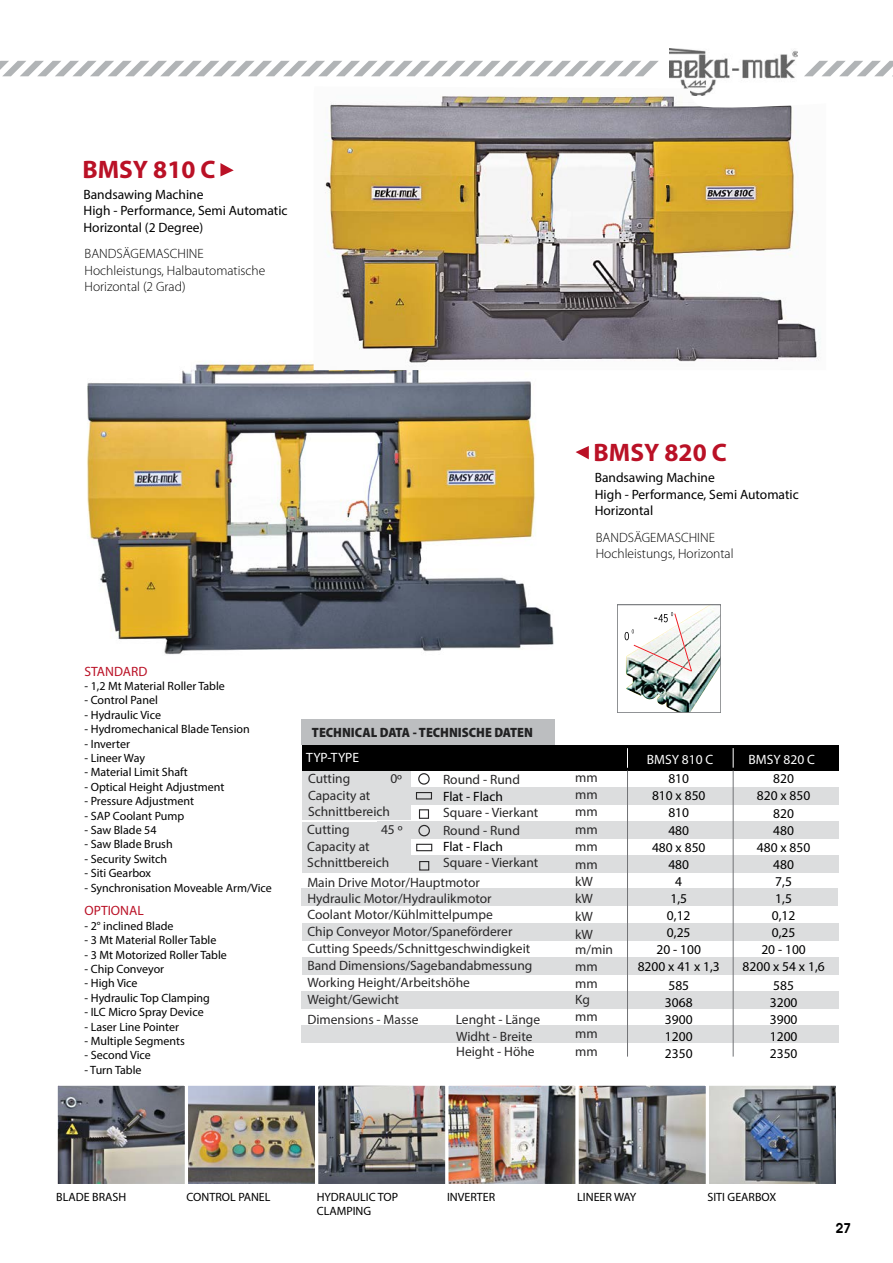
<style>
.page{position:relative;width:893px;height:1263px;background:#fff}
.page>*{position:absolute;margin:0;border:0;box-sizing:border-box;transform-origin:0 0}
.t1{font:700 25.35px "Myriad Pro";color:#ba1126}
.t2{font:13.5px/17.5px "Myriad Pro";color:#292829}
.t3{font:13.5px/17.1px "Myriad Pro";color:#000}
.t4{font:300 13.5px/16.2px "Myriad Pro";color:#000}
.t5{font:900 semi-condensed 13.5px "Myriad Pro";color:#222223}
.t6{font:13.5px "Myriad Pro";color:#fff}
.t7{font:13.5px "Myriad Pro";color:#ba1126}
.t8{font:700 13.5px "Avalon";color:#000}
.t9{font:12px/14.4px "Myriad Pro";color:#000}
</style>
<div class="page">
<svg style="left:0;top:61px;width:659px;height:15px"></svg>
<svg style="left:804px;top:61px;width:89px;height:15px"></svg>
<img style="left:670px;top:48px;width:127px;height:38px">
<img style="left:87px;top:361px;width:467px;height:294px">
<img style="left:314px;top:86px;width:507px;height:284px">
<img style="left:626px;top:607px;width:92px;height:103px">
<div style="left:617px;top:604px;width:104px;height:109px;border:2px solid #808285"></div>
<svg style="left:625px;top:612px;width:68px;height:71px"></svg>
<svg style="left:717px;top:279px;width:10px;height:11px"></svg>
<svg style="left:220px;top:163px;width:14px;height:13px"></svg>
<svg style="left:576px;top:446px;width:13px;height:13px"></svg>
<div style="left:302px;top:771px;width:109px;height:101px;background:#dcddde"></div>
<hr style="left:302px;top:820px;width:109px;height:2px;background:#fff">
<div style="left:379px;top:788px;width:459px;height:17px;background:#dcddde"></div>
<div style="left:377px;top:822px;width:461px;height:17px;background:#dcddde"></div>
<div style="left:379px;top:856px;width:459px;height:17px;background:#dcddde"></div>
<div style="left:301px;top:889px;width:537px;height:17px;background:#dcddde"></div>
<div style="left:302px;top:924px;width:536px;height:17px;background:#dcddde"></div>
<div style="left:302px;top:958px;width:536px;height:17px;background:#dcddde"></div>
<div style="left:301px;top:992px;width:537px;height:17px;background:#dcddde"></div>
<div style="left:301px;top:1026px;width:537px;height:17px;background:#dcddde"></div>
<div style="left:302px;top:745px;width:536px;height:26px;background:#000"></div>
<div style="left:416px;top:792px;width:16px;height:7px;border:1px solid #292829"></div>
<div style="left:419px;top:809px;width:10px;height:10px;border:1px solid #292829"></div>
<div style="left:418px;top:773px;width:12px;height:12px;border:1px solid #292829;border-radius:50%"></div>
<div style="left:416px;top:844px;width:16px;height:7px;border:1px solid #292829"></div>
<div style="left:419px;top:861px;width:10px;height:9px;border:1px solid #292829"></div>
<div style="left:418px;top:825px;width:12px;height:11px;border:1px solid #292829;border-radius:50%"></div>
<hr style="left:627px;top:770px;width:1px;height:286px;background:#717275">
<hr style="left:733px;top:770px;width:1px;height:286px;background:#717275">
<div style="left:301px;top:720px;width:253px;height:25px;background:#bcbec0"></div>
<svg style="left:627px;top:748px;width:1px;height:20px"></svg>
<svg style="left:733px;top:748px;width:1px;height:20px"></svg>
<img style="left:59px;top:1087px;width:776px;height:96px">
<div style="left:55px;top:1083px;width:133px;height:104px;border:3px solid #fff"></div>
<div style="left:185px;top:1083px;width:133px;height:104px;border:3px solid #fff"></div>
<div style="left:315px;top:1083px;width:133px;height:104px;border:3px solid #fff"></div>
<div style="left:445px;top:1083px;width:133px;height:104px;border:3px solid #fff"></div>
<div style="left:576px;top:1083px;width:133px;height:104px;border:3px solid #fff"></div>
<div style="left:706px;top:1083px;width:133px;height:104px;border:3px solid #fff"></div>
<h1 class="t1" style="left:82px;top:153px;width:135px">BMSY 810 C</h1>
<p class="t3" style="left:83px;top:186px;width:206px;line-height:16.2px">Bandsawing Machine<br>High - Performance, Semi Automatic<br>Horizontal (2 Degree)</p>
<p class="t4" style="left:85px;top:246px;width:182px">BANDSÄGEMASCHINE<br>Hochleistungs, Halbautomatische<br>Horizontal (2 Grad)</p>
<h1 class="t1" style="left:594px;top:436px;width:135px">BMSY 820 C</h1>
<p class="t3" style="left:595px;top:469px;width:206px;line-height:16.2px">Bandsawing Machine<br>High - Performance, Semi Automatic<br>Horizontal</p>
<p class="t4" style="left:596px;top:529px;width:139px">BANDSÄGEMASCHINE<br>Hochleistungs, Horizontal</p>
<p class="t7" style="left:85px;top:663px;width:64px">STANDARD</p>
<p class="t9" style="left:85px;top:678px;width:142px">- 1,2 Mt Material Roller Table</p>
<p class="t9" style="left:85px;top:693px;width:75px">- Control Panel</p>
<p class="t9" style="left:85px;top:707px;width:78px">- Hydraulic Vice</p>
<p class="t9" style="left:85px;top:722px;width:167px">- Hydromechanical Blade Tension</p>
<p class="t9" style="left:85px;top:736px;width:47px">- Inverter</p>
<p class="t9" style="left:85px;top:750px;width:62px">- Lineer Way</p>
<p class="t9" style="left:85px;top:765px;width:105px">- Material Limit Shaft</p>
<p class="t9" style="left:85px;top:779px;width:141px">- Optical Height Adjustment</p>
<p class="t9" style="left:85px;top:794px;width:111px">- Pressure Adjustment</p>
<p class="t9" style="left:85px;top:808px;width:101px">- SAP Coolant Pump</p>
<p class="t9" style="left:85px;top:822px;width:74px">- Saw Blade 54</p>
<p class="t9" style="left:85px;top:837px;width:90px">- Saw Blade Brush</p>
<p class="t9" style="left:85px;top:851px;width:84px">- Security Switch</p>
<p class="t9" style="left:85px;top:866px;width:68px">- Siti Gearbox</p>
<p class="t9" style="left:85px;top:880px;width:189px">- Synchronisation Moveable Arm/Vice</p>
<p class="t7" style="left:85px;top:902px;width:61px">OPTIONAL</p>
<p class="t9" style="left:85px;top:918px;width:91px">- 2° inclined Blade</p>
<p class="t9" style="left:85px;top:933px;width:133px">- 3 Mt Material Roller Table</p>
<p class="t9" style="left:85px;top:947px;width:144px">- 3 Mt Motorized Roller Table</p>
<p class="t9" style="left:85px;top:961px;width:81px">- Chip Conveyor</p>
<p class="t9" style="left:85px;top:976px;width:55px">- High Vice</p>
<p class="t9" style="left:85px;top:990px;width:127px">- Hydraulic Top Clamping</p>
<p class="t9" style="left:85px;top:1005px;width:121px">- ILC Micro Spray Device</p>
<p class="t9" style="left:85px;top:1019px;width:96px">- Laser Line Pointer</p>
<p class="t9" style="left:85px;top:1033px;width:102px">- Multiple Segments</p>
<p class="t9" style="left:85px;top:1048px;width:68px">- Second Vice</p>
<p class="t9" style="left:85px;top:1062px;width:59px">- Turn Table</p>
<p class="t5" style="left:312px;top:725px;width:223px">TECHNICAL DATA - TECHNISCHE DATEN</p>
<p class="t6" style="left:306px;top:749px;width:54px">TYP-TYPE</p>
<p class="t6" style="left:647px;top:751px;width:68px">BMSY 810 C</p>
<p class="t6" style="left:748px;top:751px;width:68px">BMSY 820 C</p>
<p class="t3" style="left:638px;top:770px;width:84px;text-align:center">810<br>810 x 850<br>810<br>480<br>480 x 850<br>480<br>4<br>1,5<br>0,12<br>0,25<br>20 - 100<br>8200 x 41 x 1,3</p>
<p class="t3" style="left:743px;top:770px;width:84px;text-align:center">820<br>820 x 850<br>820<br>480<br>480 x 850<br>480<br>7,5<br>1,5<br>0,12<br>0,25<br>20 - 100<br>8200 x 54 x 1,6</p>
<p class="t3" style="left:665px;top:976px;width:29px">585<br>3068<br>3900<br>1200<br>2350</p>
<p class="t3" style="left:770px;top:976px;width:29px">585<br>3200<br>3900<br>1200<br>2350</p>
<p class="t2" style="left:308px;top:770px;width:44px">Cutting</p>
<p class="t2" style="left:390px;top:770px;width:13px">0º</p>
<p class="t2" style="left:308px;top:787px;width:84px;line-height:16.2px">Capacity at<br>Schnittbereich</p>
<p class="t2" style="left:443px;top:771px;width:78px">Round - Rund</p>
<p class="t3" style="left:443px;top:787px;width:61px">Flat - Flach</p>
<p class="t2" style="left:443px;top:803px;width:97px;line-height:18.3px">Square - Vierkant<br>Round - Rund</p>
<p class="t3" style="left:443px;top:838px;width:61px">Flat - Flach</p>
<p class="t2" style="left:443px;top:854px;width:97px">Square - Vierkant</p>
<p class="t2" style="left:575px;top:768px;width:24px">mm mm mm mm mm mm kW kW kW kW</p>
<p class="t2" style="left:575px;top:941px;width:39px;line-height:17px">m/min mm mm<br>Kg mm mm mm</p>
<p class="t2" style="left:307px;top:821px;width:44px">Cutting</p>
<p class="t2" style="left:381px;top:821px;width:23px">45 º</p>
<p class="t2" style="left:307px;top:838px;width:84px;line-height:16.2px">Capacity at<br>Schnittbereich</p>
<p class="t2" style="left:307px;top:873px;width:227px;line-height:16.8px">Main Drive Motor/Hauptmotor<br>Hydraulic Motor/Hydraulikmotor<br>Coolant Motor/Kühlmittelpumpe<br>Chip Conveyor Motor/Spaneförderer<br>Cutting Speeds/Schnittgeschwindigkeit<br>Band Dimensions/Sagebandabmessung<br>Working Height/Arbeitshöhe<br>Weight/Gewicht</p>
<p class="t2" style="left:307px;top:1010px;width:113px">Dimensions - Masse</p>
<p class="t2" style="left:456px;top:1010px;width:86px;line-height:17px">Lenght - Länge<br>Widht - Breite</p>
<p class="t2" style="left:456px;top:1042px;width:80px">Height - Höhe</p>
<p class="t9" style="left:56px;top:1189px;width:72px">BLADE BRASH</p>
<p class="t9" style="left:187px;top:1189px;width:85px">CONTROL PANEL</p>
<p class="t9" style="left:317px;top:1189px;width:83px">HYDRAULIC TOP<br>CLAMPING</p>
<p class="t9" style="left:447px;top:1189px;width:50px">INVERTER</p>
<p class="t9" style="left:577px;top:1189px;width:61px">LINEER WAY</p>
<p class="t9" style="left:707px;top:1189px;width:70px">SITI GEARBOX</p>
<p class="t8" style="left:836px;top:1218px;width:17px">27</p>
</div>
